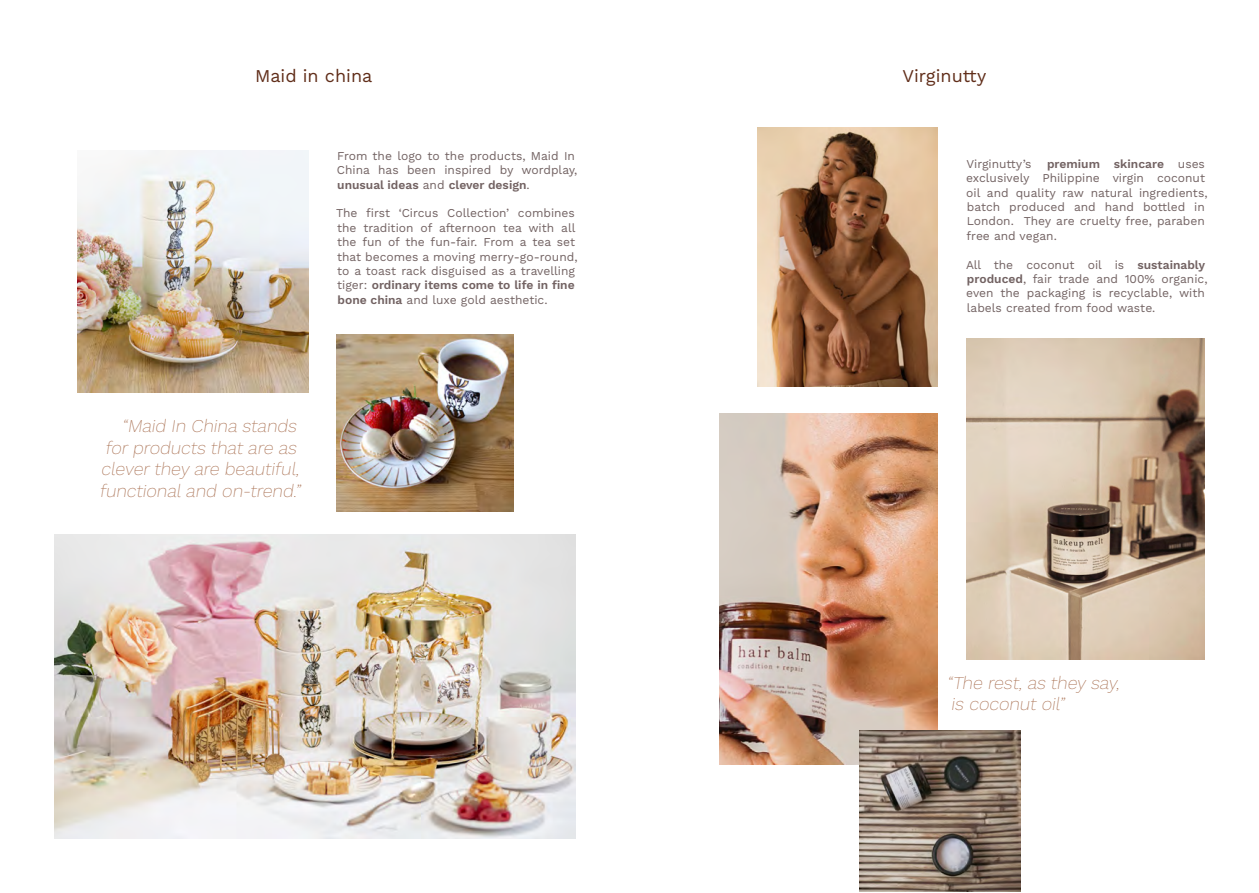
<style>
.page{position:relative;width:1259px;height:893px;background:#fff}
.page>*{position:absolute;margin:0;border:0;box-sizing:border-box;transform-origin:0 0}
.t1{font:italic 100 18px/21.6px "Work Sans";color:#a76d4e;text-align:right}
.t2{font:18px "Work Sans";color:#602d19}
.t3{font:12px/14.4px "Work Sans";color:#726262}
.s1{font-weight:600}
</style>
<div class="page">
<img style="left:337px;top:334px;width:177px;height:177px">
<img style="left:54px;top:534px;width:521px;height:305px">
<img style="left:77px;top:151px;width:231px;height:241px">
<img style="left:758px;top:127px;width:180px;height:260px">
<img style="left:719px;top:413px;width:219px;height:352px">
<img style="left:859px;top:730px;width:161px;height:162px">
<img style="left:966px;top:338px;width:239px;height:321px">
<h1 class="t2" style="left:255px;top:66px;width:119px">Maid in china</h1>
<p class="t3" style="left:337px;top:149px;width:242px">From the logo to the products, Maid In<br>China has been inspired by wordplay, <span class="s1">unusual ideas</span> and <span class="s1">clever design</span>.</p>
<p class="t3" style="left:336px;top:207px;width:243px">The first ‘Circus Collection’ combines the tradition of afternoon tea with all the fun of the fun-fair. From a tea set that becomes a moving merry-go-round, to a toast rack disguised as a travelling tiger: <span class="s1">ordinary items come to life in fine bone china</span> and luxe gold aesthetic.</p>
<h1 class="t1" style="left:99px;top:416px;width:206px">“Maid In China stands for products that are as cleverthey are beautiful, functional and on-trend.”</h1>
<h1 class="t2" style="left:902px;top:66px;width:85px">Virginutty</h1>
<p class="t3" style="left:966px;top:157px;width:243px;text-indent:81px"><span class="s1">premium skincare</span> uses exclusively Philippine virgin coconut oil and quality raw natural ingredients, batch produced and hand bottled in<br>London. They are cruelty free, paraben free and vegan.</p>
<p class="t3" style="left:966px;top:258px;width:243px">All the coconut oil is <span class="s1">sustainably produced</span>, fair trade and 100% organic, even the packaging is recyclable, with labels created from food waste.</p>
<p class="t3" style="left:966px;top:157px;width:67px">Virginutty’s</p>
<h1 class="t1" style="left:947px;top:672px;width:177px;text-align:left">“The rest, as they say, is coconut oil”</h1>
</div>
